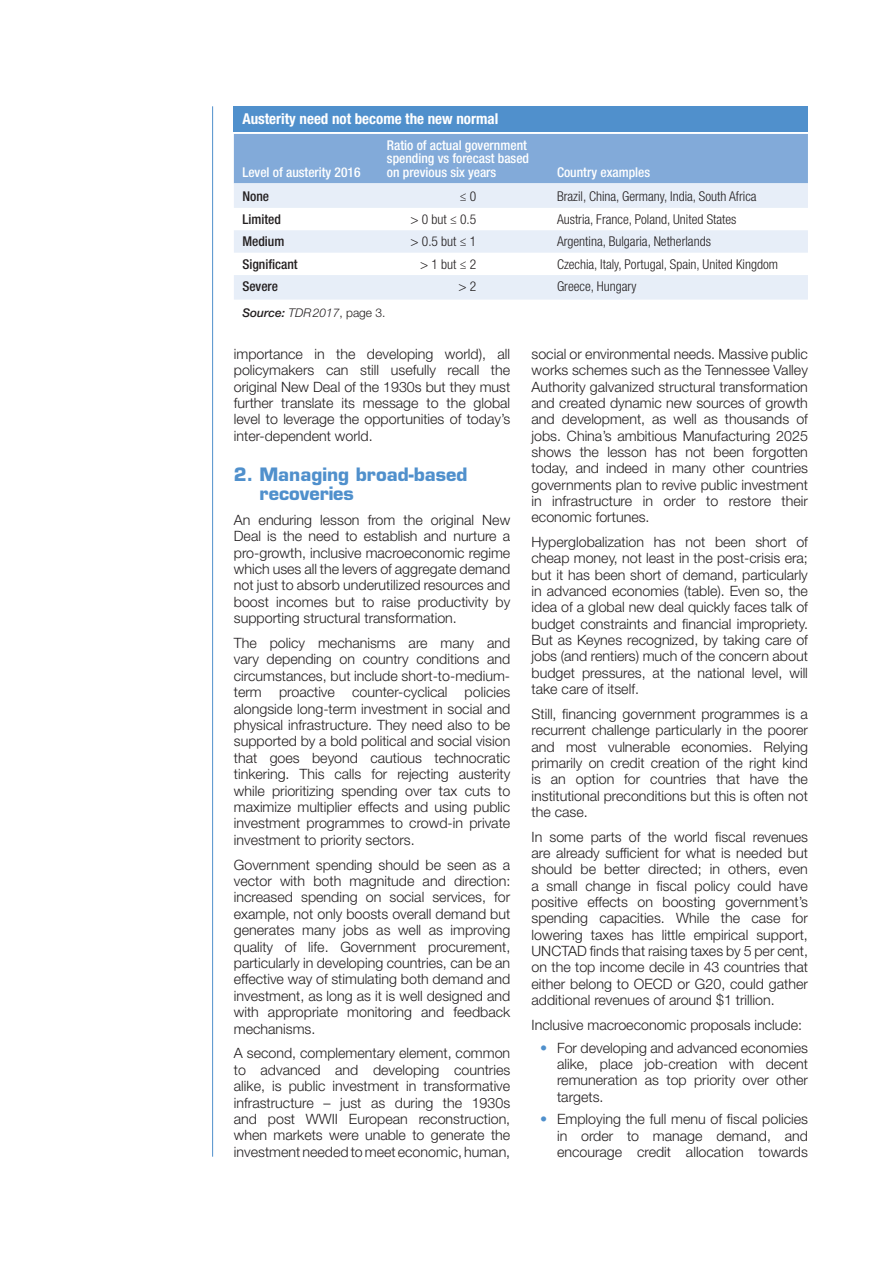
<style>
.page{position:relative;width:893px;height:1263px;background:#fff}
.page>*{position:absolute;margin:0;border:0;box-sizing:border-box;transform-origin:0 0}
.t1{font:700 18px/18.9px "Eurostile LT Std";color:#5090cc}
.t2{font:700 condensed 15px "Helvetica Neue LT Std";color:#fff}
.t3{font:300 14.25px/16.4px "Helvetica Neue LT Std";color:#231f20;text-align:justify}
.t4{font:300 condensed 13.5px "Helvetica Neue LT Std";color:#231f20}
.t5{font:500 condensed 13.5px/13.5px "Helvetica Neue LT Std";color:#fff}
.t6{font:500 condensed 13.5px "Helvetica Neue LT Std";color:#231f20}
.t7{font:italic 500 12px "Helvetica Neue LT Std";color:#231f20}
.s1{font-weight:300}
.s2{font-weight:300;font-style:normal}
.s3{color:#5090cc}
</style>
<div class="page">
<hr style="left:212px;top:106px;width:1px;height:1051px;background:#5090cc">
<div style="left:234px;top:134px;width:574px;height:49px;background:#82aad9"></div>
<svg style="left:234px;top:183px;width:574px;height:117px;fill:#e7eef8"></svg>
<div style="left:234px;top:106px;width:574px;height:26px;background:#5090cc"></div>
<p class="t2" style="left:242px;top:110px;width:257px">Austerity need not become the new normal</p>
<p class="t5" style="left:242px;top:165px;width:120px">Level of austerity 2016</p>
<p class="t5" style="left:387px;top:138px;width:144px">Ratio of actual government spending vs forecast based on previous six years</p>
<p class="t5" style="left:557px;top:165px;width:95px">Country examples</p>
<p class="t6" style="left:242px;top:189px;width:28px">None</p>
<p class="t4" style="left:460px;top:189px;width:18px">≤ 0</p>
<p class="t4" style="left:557px;top:189px;width:201px">Brazil, China, Germany, India, South Africa</p>
<p class="t6" style="left:242px;top:211px;width:40px">Limited</p>
<p class="t4" style="left:410px;top:211px;width:67px">&gt; 0 but ≤ 0.5</p>
<p class="t4" style="left:557px;top:211px;width:181px">Austria, France, Poland, United States</p>
<p class="t6" style="left:242px;top:233px;width:43px">Medium</p>
<p class="t4" style="left:410px;top:234px;width:67px">&gt; 0.5 but ≤ 1</p>
<p class="t4" style="left:557px;top:234px;width:155px">Argentina, Bulgaria, Netherlands</p>
<p class="t6" style="left:242px;top:256px;width:57px">Significant</p>
<p class="t4" style="left:420px;top:256px;width:58px">&gt; 1 but ≤ 2</p>
<p class="t4" style="left:557px;top:256px;width:222px">Czechia, Italy, Portugal, Spain, United Kingdom</p>
<p class="t6" style="left:242px;top:278px;width:37px">Severe</p>
<p class="t4" style="left:458px;top:279px;width:19px">&gt; 2</p>
<p class="t4" style="left:557px;top:279px;width:81px">Greece, Hungary</p>
<p class="t7" style="left:242px;top:305px;width:145px">Source: <span class="s1">TDR2017</span><span class="s2">, page 3.</span></p>
<p class="t3" style="left:234px;top:345px;width:278px">importance in the developing world), all policymakers can still usefully recall the original New Deal of the 1930s but they must further translate its message to the global level to leverage the opportunities of today’s inter-dependent world.</p>
<p class="t1" style="left:259px;top:465px;width:210px;text-indent:-26px">2. Managing broad-based recoveries</p>
<p class="t3" style="left:234px;top:511px;width:278px">An enduring lesson from the original New Deal is the need to establish and nurture a pro-growth, inclusive macroeconomic regime which uses all the levers of aggregate demand not just to absorb underutilized resources and boost incomes but to raise productivity by supporting structural transformation.</p>
<p class="t3" style="left:234px;top:634px;width:278px">The policy mechanisms are many and vary depending on country conditions and circumstances, but include short-to-medium&shy;term proactive counter-cyclical policies alongside long-term investment in social and physical infrastructure. They need also to be supported by a bold political and social vision that goes beyond cautious technocratic tinkering. This calls for rejecting austerity while prioritizing spending over tax cuts to maximize multiplier effects and using public investment programmes to crowd-in private investment to priority sectors.</p>
<p class="t3" style="left:234px;top:856px;width:278px">Government spending should be seen as a vector with both magnitude and direction: increased spending on social services, for example, not only boosts overall demand but generates many jobs as well as improving quality of life. Government procurement, particularly in developing countries, can be an effective way of stimulating both demand and investment, as long as it is well designed and with appropriate monitoring and feedback mechanisms.</p>
<p class="t3" style="left:234px;top:1045px;width:278px">A second, complementary element, common to advanced and developing countries alike, is public investment in transformative infrastructure – just as during the 1930s and post WWII European reconstruction, when markets were unable to generate the investment needed to meet economic, human,</p>
<p class="t3" style="left:531px;top:345px;width:278px">social or environmental needs. Massive public works schemes such as the Tennessee Valley Authority galvanized structural transformation and created dynamic new sources of growth and development, as well as thousands of jobs. China’s ambitious Manufacturing 2025 shows the lesson has not been forgotten today, and indeed in many other countries governments plan to revive public investment in infrastructure in order to restore their economic fortunes.</p>
<p class="t3" style="left:531px;top:534px;width:278px">Hyperglobalization has not been short of cheap money, not least in the post-crisis era; but it has been short of demand, particularly in advanced economies (table). Even so, the idea of a global new deal quickly faces talk of budget constraints and financial impropriety.<br>But as Keynes recognized, by taking care of jobs (and rentiers) much of the concern about budget pressures, at the national level, will take care of itself.</p>
<p class="t3" style="left:531px;top:705px;width:278px">Still, financing government programmes is a recurrent challenge particularly in the poorer and most vulnerable economies. Relying primarily on credit creation of the right kind is an option for countries that have the institutional preconditions but this is often not the case.</p>
<p class="t3" style="left:531px;top:828px;width:278px">In some parts of the world fiscal revenues are already sufficient for what is needed but should be better directed; in others, even a small change in fiscal policy could have positive effects on boosting government’s spending capacities. While the case for lowering taxes has little empirical support, UNCTAD finds that raising taxes by 5 per cent, on the top income decile in 43 countries that either belong to OECD or G20, could gather additional revenues of around $1 trillion.</p>
<p class="t3" style="left:531px;top:1016px;width:272px">Inclusive macroeconomic proposals include:</p>
<p class="t3" style="left:557px;top:1039px;width:252px;text-indent:-17px"><span class="s3">•</span> For developing and advanced economies alike, place job-creation with decent remuneration as top priority over other targets.</p>
<p class="t3" style="left:557px;top:1111px;width:252px;text-indent:-17px"><span class="s3">•</span> Employing the full menu of fiscal policies in order to manage demand, and encourage credit allocation towards</p>
</div>
